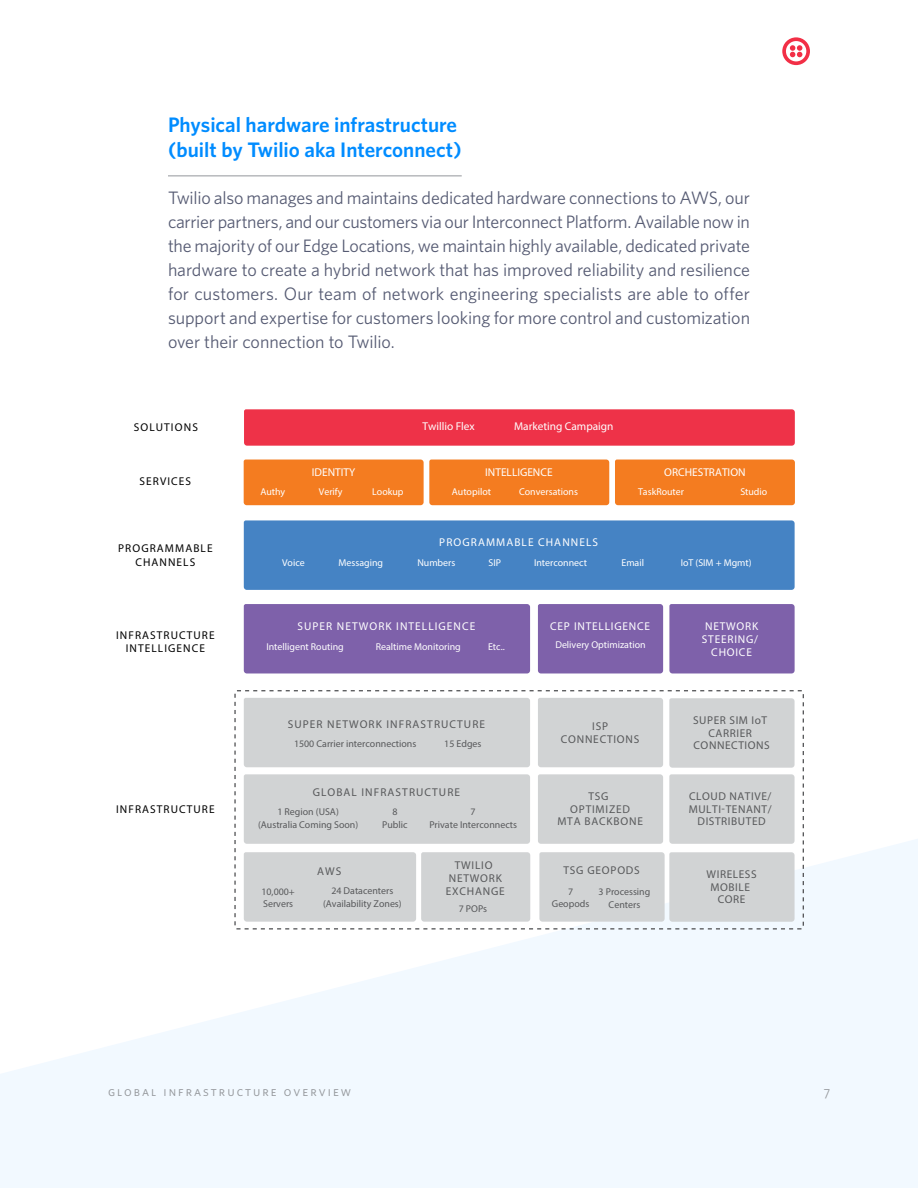
<style>
.page{position:relative;width:918px;height:1188px;background:#fff}
.page>*{position:absolute;margin:0;border:0;box-sizing:border-box;transform-origin:0 0}
.t1{font:600 21px/25.5px "Whitney";color:#008cff}
.t2{font:18px/24px "Whitney";letter-spacing:-.005em;color:#565b73;text-align:justify}
.t3{font:13.5px "Whitney Book SC";letter-spacing:.15em;color:#94979b}
.t4{font:500 11.4px/12.8px "Whitney";letter-spacing:.05em;color:#58595b;text-align:center}
.t5{font:500 11.4px/13.6px "Whitney";letter-spacing:.095em;color:#000;text-align:center}
.t6{font:500 11.4px/12.8px "Whitney";letter-spacing:.07em;color:#58595b;text-align:center}
.t7{font:500 11.4px "Whitney";color:#fff}
.t8{font:500 11.4px "Whitney";letter-spacing:.095em;color:#58595b}
.t9{font:500 11.4px "Whitney";letter-spacing:.095em;color:#fff}
.t10{font:500 11.4px/12.8px "Whitney";letter-spacing:.07em;color:#fff;text-align:center}
.t11{font:500 9.9px/12.8px "Whitney";color:#58595b;text-align:center}
.t12{font:500 9.9px "Whitney";color:#fff}
</style>
<div class="page">
<svg style="left:0;top:839px;width:918px;height:349px;fill:#f2f9ff"></svg>
<svg style="left:782px;top:37px;width:28px;height:28px"></svg>
<hr style="left:168px;top:176px;width:294px;height:1px;background:#94979b">
<div style="left:244px;top:520px;width:551px;height:70px;background:#4583c4"></div>
<div style="left:538px;top:604px;width:125px;height:69px;background:#7e61aa"></div>
<div style="left:244px;top:604px;width:286px;height:69px;background:#7e61aa"></div>
<div style="left:669px;top:604px;width:126px;height:69px;background:#7e61aa"></div>
<div style="left:244px;top:698px;width:286px;height:69px;background:#d1d3d4"></div>
<div style="left:538px;top:698px;width:125px;height:69px;background:#d1d3d4"></div>
<div style="left:669px;top:698px;width:126px;height:70px;background:#d1d3d4"></div>
<div style="left:244px;top:774px;width:286px;height:70px;background:#d1d3d4"></div>
<div style="left:538px;top:774px;width:125px;height:70px;background:#d1d3d4"></div>
<div style="left:669px;top:774px;width:126px;height:70px;background:#d1d3d4"></div>
<div style="left:244px;top:852px;width:286px;height:70px;background:#d1d3d4"></div>
<div style="left:234px;top:690px;width:570px;height:240px;border:1px dashed #58595b;border-radius:2px"></div>
<div style="left:244px;top:460px;width:365px;height:45px;background:#f47c20"></div>
<div style="left:615px;top:460px;width:180px;height:45px;background:#f47c20"></div>
<div style="left:244px;top:409px;width:551px;height:37px;background:#ee3248"></div>
<div style="left:539px;top:852px;width:256px;height:70px;background:#d1d3d4"></div>
<p class="t1" style="left:168px;top:111px;width:295px">Physical hardware infrastructure (built by Twilio aka Interconnect)</p>
<p class="t2" style="left:168px;top:185px;width:584px">Twilio also manages and maintains dedicated hardware connections to AWS, our carrier partners, and our customers via our Interconnect Platform. Available now in the majority of our Edge Locations, we maintain highly available, dedicated private hardware to create a hybrid network that has improved reliability and resilience for customers. Our team of network engineering specialists are able to offer support and expertise for customers looking for more control and customization over their connection to Twilio.</p>
<p class="t5" style="left:134px;top:420px;width:66px">SOLUTIONS</p>
<p class="t5" style="left:140px;top:474px;width:53px">SERVICES</p>
<p class="t5" style="left:118px;top:541px;width:96px">PROGRAMMABLE<br>CHANNELS</p>
<p class="t5" style="left:116px;top:628px;width:100px">INFRASTRUCTURE<br>INTELLIGENCE</p>
<p class="t5" style="left:116px;top:803px;width:100px">INFRASTRUCTURE</p>
<p class="t7" style="left:422px;top:419px;width:54px">Twillio Flex</p>
<p class="t7" style="left:514px;top:419px;width:101px">Marketing Campaign</p>
<p class="t7" style="left:312px;top:465px;width:45px">IDENTITY</p>
<p class="t7" style="left:485px;top:465px;width:69px">INTELLIGENCE</p>
<p class="t7" style="left:664px;top:465px;width:83px">ORCHESTRATION</p>
<p class="t12" style="left:260px;top:485px;width:26px">Authy</p>
<p class="t12" style="left:319px;top:485px;width:25px">Verify</p>
<p class="t12" style="left:372px;top:485px;width:33px">Lookup</p>
<p class="t12" style="left:452px;top:485px;width:41px">Autopilot</p>
<p class="t12" style="left:519px;top:485px;width:60px">Conversations</p>
<p class="t12" style="left:638px;top:485px;width:48px">TaskRouter</p>
<p class="t12" style="left:740px;top:485px;width:28px">Studio</p>
<p class="t9" style="left:439px;top:535px;width:160px">PROGRAMMABLE CHANNELS</p>
<p class="t12" style="left:282px;top:557px;width:24px">Voice</p>
<p class="t12" style="left:339px;top:557px;width:46px">Messaging</p>
<p class="t12" style="left:417px;top:557px;width:40px">Numbers</p>
<p class="t12" style="left:489px;top:557px;width:14px">SIP</p>
<p class="t12" style="left:534px;top:557px;width:54px">Interconnect</p>
<p class="t12" style="left:621px;top:557px;width:24px">Email</p>
<p class="t12" style="left:681px;top:557px;width:72px">IoT (SIM + Mgmt)</p>
<p class="t9" style="left:297px;top:620px;width:179px">SUPER NETWORK INTELLIGENCE</p>
<p class="t10" style="left:550px;top:620px;width:101px">CEP INTELLIGENCE</p>
<p class="t10" style="left:702px;top:620px;width:58px">NETWORK<br>STEERING/<br>CHOICE</p>
<p class="t12" style="left:555px;top:639px;width:92px">Delivery Optimization</p>
<p class="t12" style="left:266px;top:640px;width:79px">Intelligent Routing</p>
<p class="t12" style="left:376px;top:640px;width:86px">Realtime Monitoring</p>
<p class="t12" style="left:488px;top:640px;width:18px">Etc..</p>
<p class="t8" style="left:288px;top:717px;width:199px">SUPER NETWORK INFRASTRUCTURE</p>
<p class="t11" style="left:294px;top:737px;width:124px">1500 Carrier interconnections</p>
<p class="t11" style="left:444px;top:737px;width:39px">15 Edges</p>
<p class="t8" style="left:313px;top:785px;width:149px">GLOBAL INFRASTRUCTURE</p>
<p class="t11" style="left:258px;top:805px;width:102px">1 Region (USA) (Australia Coming Soon)</p>
<p class="t11" style="left:382px;top:805px;width:27px">8<br>Public</p>
<p class="t11" style="left:429px;top:805px;width:89px">7<br>Private Interconnects</p>
<p class="t6" style="left:561px;top:719px;width:80px">ISP<br>CONNECTIONS</p>
<p class="t4" style="left:693px;top:714px;width:78px">SUPER SIM IoT<br>CARRIER<br>CONNECTIONS</p>
<p class="t6" style="left:557px;top:790px;width:87px">TSG<br>OPTIMIZED<br>MTA BACKBONE</p>
<p class="t4" style="left:689px;top:790px;width:85px">CLOUD NATIVE/<br>MULTI-TENANT/<br>DISTRIBUTED</p>
<p class="t11" style="left:260px;top:878px;width:32px">Servers</p>
<p class="t11" style="left:261px;top:886px;width:35px;line-height:11.6px;text-align:left">10,000+<br>Servers</p>
<p class="t6" style="left:317px;top:865px;width:26px">AWS</p>
<p class="t6" style="left:446px;top:859px;width:60px">TWILIO<br>NETWORK<br>EXCHANGE</p>
<p class="t4" style="left:707px;top:868px;width:52px">WIRELESS<br>MOBILE<br>CORE</p>
<p class="t6" style="left:563px;top:863px;width:78px">TSG GEOPODS</p>
<p class="t11" style="left:552px;top:885px;width:39px">7<br>Geopods</p>
<p class="t11" style="left:599px;top:885px;width:53px">3 Processing<br>Centers</p>
<p class="t11" style="left:323px;top:884px;width:80px">24 Datacenters (Availability Zones)</p>
<p class="t11" style="left:459px;top:902px;width:30px">7 POPs</p>
<p class="t3" style="left:108px;top:1083px;width:245px">global infrastructure overview</p>
<p class="t3" style="left:824px;top:1083px;width:8px">7</p>
</div>
